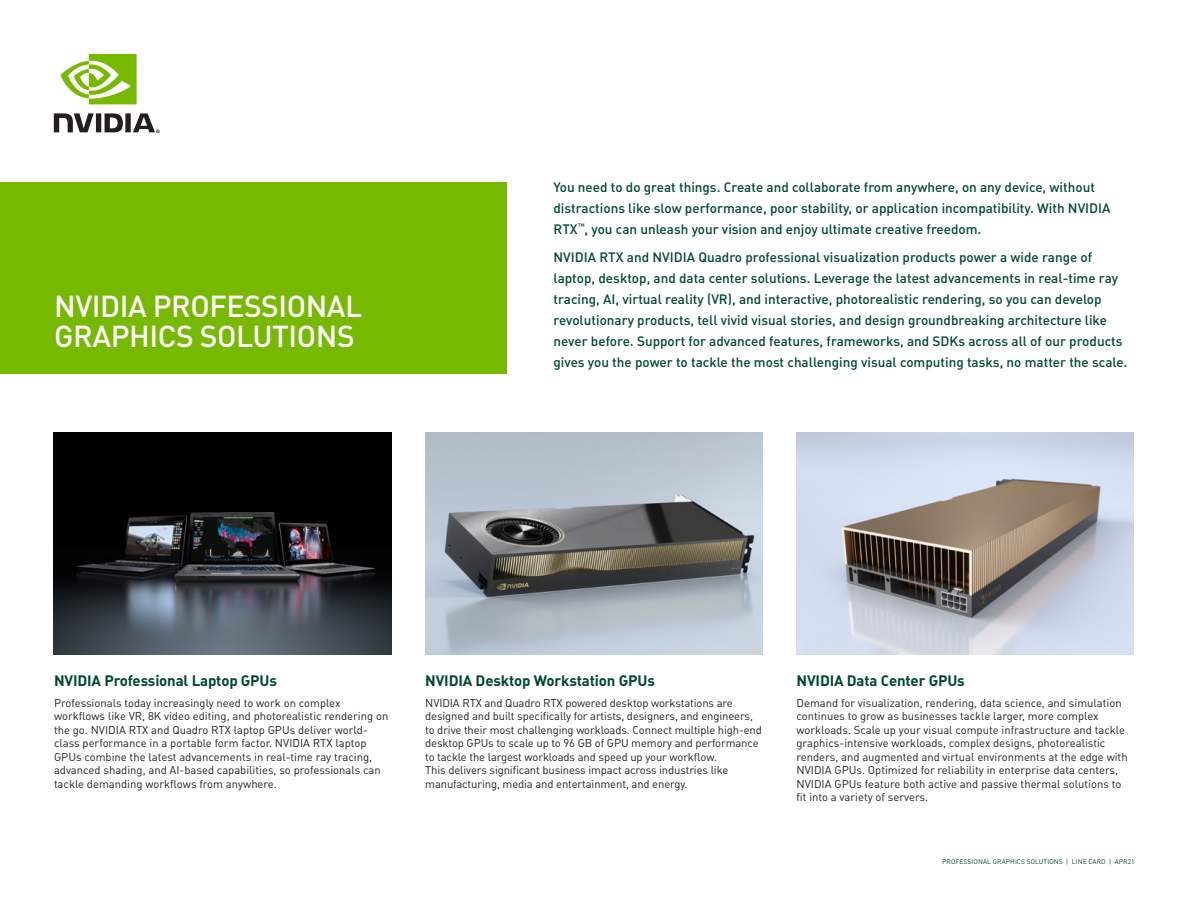
<style>
.page{position:relative;width:1188px;height:918px;background:#fff}
.page>*{position:absolute;margin:0;border:0;box-sizing:border-box;transform-origin:0 0}
.t1{font:500 30px/30px "DIN Pro";letter-spacing:-.015em;color:#fff}
.t2{font:700 15px "DIN Pro";letter-spacing:-.01em;color:#004833}
.IntroPP_9_14{font:500 13.5px/21px "DIN Pro";color:#004833}
.Body_Text__Small{font:11.25px/13.5px "DIN Pro";color:#231f20}
.t3{font:6.75px "DIN Pro";letter-spacing:.01em;color:#004833}
</style>
<div class="page">
<img style="left:54px;top:432px;width:337px;height:223px">
<svg style="left:54px;top:113px;width:106px;height:20px"></svg>
<svg style="left:60px;top:54px;width:77px;height:50px"></svg>
<img style="left:796px;top:432px;width:338px;height:223px">
<img style="left:425px;top:432px;width:338px;height:223px">
<div style="left:0;top:182px;width:506px;height:192px;background:#76b900"></div>
<h1 class="t1" style="left:54px;top:290px;width:310px">NVIDIA PROFESSIONAL<br>GRAPHICS SOLUTIONS</h1>
<p class="IntroPP_9_14" style="left:554px;top:176px;width:559px">You need to do great things. Create and collaborate from anywhere, on any device, without distractions like slow performance, poor stability, or application incompatibility. With NVIDIA<br>RTX<sup>™</sup>, you can unleash your vision and enjoy ultimate creative freedom.</p>
<p class="IntroPP_9_14" style="left:554px;top:246px;width:576px">NVIDIA RTX and NVIDIA Quadro professional visualization products power a wide range of laptop, desktop, and data center solutions. Leverage the latest advancements in real-time ray tracing, AI, virtual reality (VR), and interactive, photorealistic rendering, so you can develop revolutionary products, tell vivid visual stories, and design groundbreaking architecture like never before. Support for advanced features, frameworks, and SDKs across all of our products gives you the power to tackle the most challenging visual computing tasks, no matter the scale.</p>
<h4 class="t2" style="left:54px;top:671px;width:224px">NVIDIA Professional Laptop GPUs</h4>
<p class="Body_Text__Small" style="left:54px;top:695px;width:336px">Professionals today increasingly need to work on complex workflows like VR, 8K video editing, and photorealistic rendering on the go. NVIDIA RTX and Quadro RTX laptop GPUs deliver world&shy;class performance in a portable form factor. NVIDIA RTX laptop GPUs combine the latest advancements in real-time ray tracing, advanced shading, and AI-based capabilities, so professionals can tackle demanding workflows from anywhere.</p>
<h4 class="t2" style="left:425px;top:671px;width:231px">NVIDIA Desktop Workstation GPUs</h4>
<p class="Body_Text__Small" style="left:425px;top:695px;width:338px">NVIDIA RTX and Quadro RTX powered desktop workstations are designed and built specifically for artists, designers, and engineers, to drive their most challenging workloads. Connect multiple high-end desktop GPUs to scale up to 96 GB of GPU memory and performance to tackle the largest workloads and speed up your workflow.<br>This delivers significant business impact across industries like manufacturing, media and entertainment, and energy.</p>
<h4 class="t2" style="left:796px;top:671px;width:170px">NVIDIA Data Center GPUs</h4>
<p class="Body_Text__Small" style="left:796px;top:695px;width:333px">Demand for visualization, rendering, data science, and simulation continues to grow as businesses tackle larger, more complex workloads. Scale up your visual compute infrastructure and tackle graphics-intensive workloads, complex designs, photorealistic renders, and augmented and virtual environments at the edge with NVIDIA GPUs. Optimized for reliability in enterprise data centers, NVIDIA GPUs feature both active and passive thermal solutions to fit into a variety of servers.</p>
<p class="t3" style="left:942px;top:857px;width:27px">Pro fessiona</p>
<p class="t3" style="left:987px;top:857px;width:16px">l Grap</p>
<p class="t3" style="left:1010px;top:857px;width:9px">hics</p>
<p class="t3" style="left:1027px;top:857px;width:17px">Solutions</p>
<p class="t3" style="left:1066px;top:857px;width:7px">| Lin</p>
<p class="t3" style="left:1083px;top:857px;width:15px">e Card</p>
<p class="t3" style="left:1109px;top:857px;width:27px">| APR21</p>
</div>
